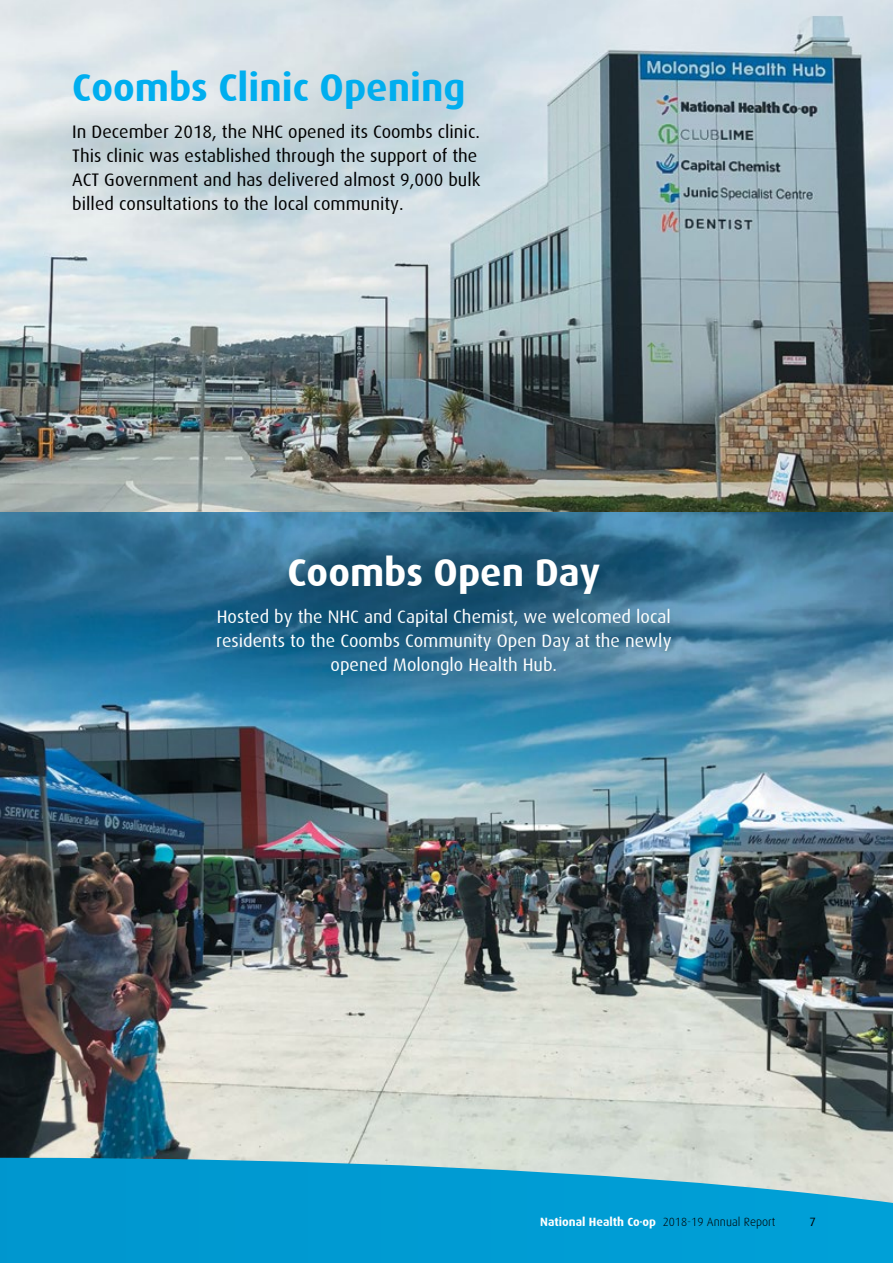
<style>
.page{position:relative;width:893px;height:1263px;background:#fff}
.page>*{position:absolute;margin:0;border:0;box-sizing:border-box;transform-origin:0 0}
.t1{font:700 39px "Dax";color:#00aeef}
.t2{font:700 39px "Dax";color:#fff}
.t3{font:18.15px/23.9px "Dax";color:#000}
.t4{font:18.15px/23.9px "Dax";color:#fff;text-align:center}
.t5{font:700 12px "Dax";color:#fff}
.t6{font:12px "Dax";color:#000}
.s1{font-weight:300;color:#000}
</style>
<div class="page">
<img style="left:0;top:0;width:893px;height:1158px">
<svg style="left:155px;top:492px;width:578px;height:249px;background:#397695"></svg>
<svg style="left:0;top:1158px;width:893px;height:105px;background:#1ba3d2"></svg>
<h1 class="t1" style="left:72px;top:66px;width:395px">Coombs Clinic Opening</h1>
<p class="t3" style="left:72px;top:120px;width:410px">In December 2018, the NHC opened its Coombs clinic.<br>This clinic was established through the support of the ACT Government and has delivered almost 9,000 bulk billed consultations to the local community.</p>
<h1 class="t2" style="left:287px;top:551px;width:314px">Coombs Open Day</h1>
<p class="t4" style="left:216px;top:605px;width:457px">Hosted by the NHC and Capital Chemist, we welcomed local residents to the Coombs Community Open Day at the newly opened Molonglo Health Hub.</p>
<p class="t5" style="left:540px;top:1215px;width:237px">National Health Co-op <span class="s1">2018-19 Annual Report</span></p>
<p class="t6" style="left:810px;top:1215px;width:8px">7</p>
</div>
